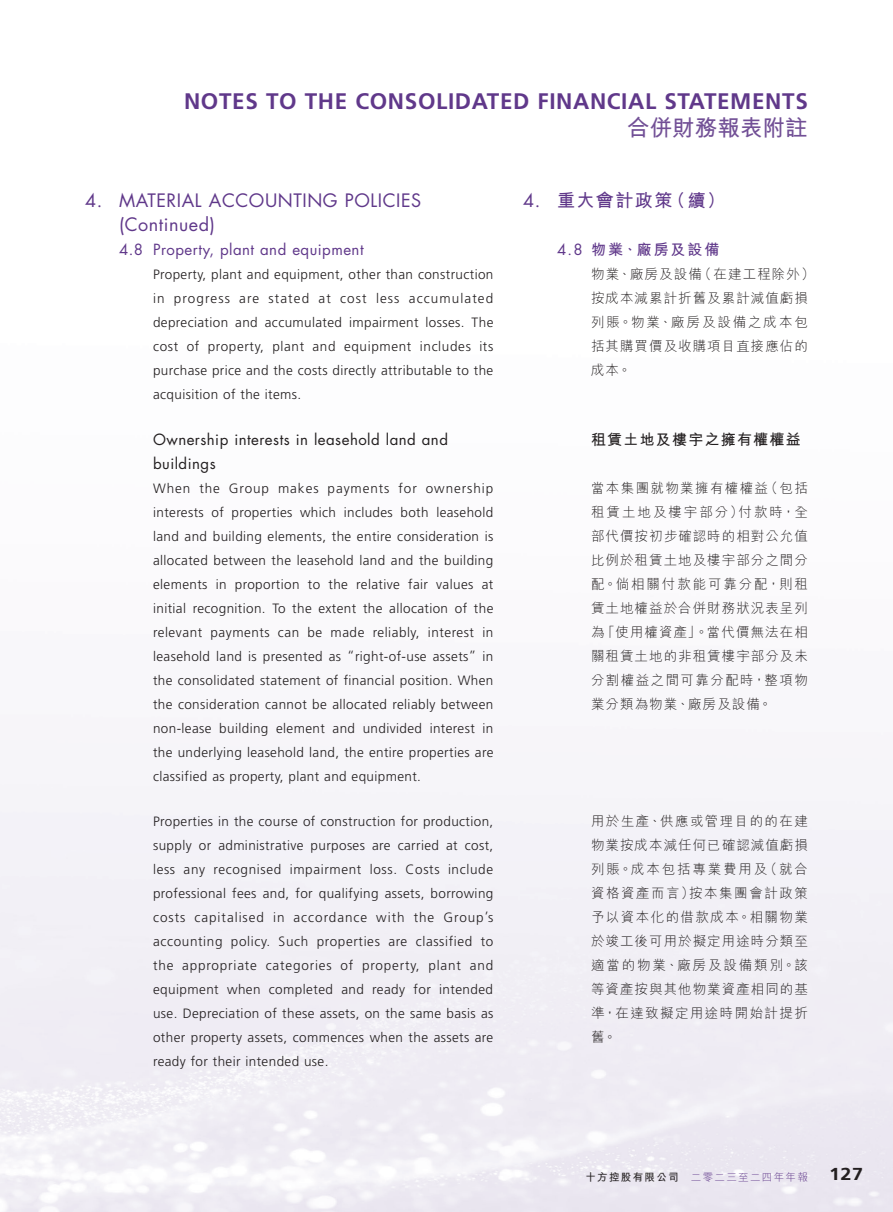
<style>
.page{position:relative;width:893px;height:1212px;background:#fff}
.page>*{position:absolute;margin:0;border:0;box-sizing:border-box;transform-origin:0 0}
.t1{font:700 22.5px "Frutiger LT Std";letter-spacing:.03em;color:#60388a}
.t2{font:700 22.5px "M Hei HK";letter-spacing:.005em;color:#725096}
.t3{font:18px/24px "Futura Std";letter-spacing:.03em;color:#60388a}
.t4{font:700 18px "M Hei HK";letter-spacing:.08em;color:#60388a}
.t5{font:15px/24px "Futura Std";letter-spacing:.03em;color:#231f20}
.t6{font:15px "Futura Std";letter-spacing:.03em;color:#60388a}
.t7{font:700 15px "M Hei HK";letter-spacing:.08em;color:#231f20}
.t8{font:700 15px "M Hei HK";letter-spacing:.13em;color:#60388a}
.t9{font:300 13.5px/24px "Frutiger LT Std";letter-spacing:.03em;color:#231f20;text-align:justify}
.t10{font:300 13.5px/24px "M Hei HK";letter-spacing:.08em;color:#231f20;text-align:justify}
.t11{font:300 10.5px "M Hei HK";letter-spacing:.13em;color:#60388a}
.s1{font-family:"Futura Std";font-weight:400}
.s2{font-weight:700;color:#231f20}
.s3{font-family:"Frutiger LT Std";font-weight:700;font-size:17.4px;color:#231f20}
</style>
<div class="page">
<h1 class="t1" style="left:184px;top:88px;width:625px">NOTES TO THE CONSOLIDATED FINANCIAL STATEMENTS</h1>
<h1 class="t2" style="left:627px;top:111px;width:182px">合併財務報表附註</h1>
<h2 class="t3" style="left:119px;top:189px;width:304px;text-indent:-34px">4. MATERIAL ACCOUNTING POLICIES (Continued)</h2>
<p class="t6" style="left:119px;top:240px;width:246px">4.8 Property, plant and equipment</p>
<p class="t9" style="left:153px;top:263px;width:342px">Property, plant and equipment, other than construction in progress are stated at cost less accumulated depreciation and accumulated impairment losses. The cost of property, plant and equipment includes its purchase price and the costs directly attributable to the acquisition of the items.</p>
<p class="t5" style="left:153px;top:427px;width:296px">Ownership interests in leasehold land and buildings</p>
<p class="t9" style="left:153px;top:476px;width:342px">When the Group makes payments for ownership interests of properties which includes both leasehold land and building elements, the entire consideration is allocated between the leasehold land and the building elements in proportion to the relative fair values at initial recognition. To the extent the allocation of the relevant payments can be made reliably, interest in leasehold land is presented as “right-of-use assets” in the consolidated statement of financial position. When the consideration cannot be allocated reliably between non-lease building element and undivided interest in the underlying leasehold land, the entire properties are classified as property, plant and equipment.</p>
<p class="t9" style="left:153px;top:810px;width:342px">Properties in the course of construction for production, supply or administrative purposes are carried at cost, less any recognised impairment loss. Costs include professional fees and, for qualifying assets, borrowing costs capitalised in accordance with the Group’s accounting policy. Such properties are classified to the appropriate categories of property, plant and equipment when completed and ready for intended use. Depreciation of these assets, on the same basis as other property assets, commences when the assets are ready for their intended use.</p>
<h2 class="t4" style="left:523px;top:188px;width:204px"><span class="s1">4.</span> 重大會計政策（續）</h2>
<p class="t8" style="left:557px;top:239px;width:164px"><span class="s1">4.8</span> 物業、廠房及設備</p>
<p class="t10" style="left:591px;top:262px;width:225px;text-align:left">物業、廠房及設備（在建工程除外）按成本減累計折舊及累計減值虧損列賬。物業、廠房及設備之成本包括其購買價及收購項目直接應佔的成本。</p>
<p class="t7" style="left:591px;top:428px;width:211px">租賃土地及樓宇之擁有權權益</p>
<p class="t10" style="left:591px;top:476px;width:218px">當本集團就物業擁有權權益（包括租賃土地及樓宇部分）付款時，全部代價按初步確認時的相對公允值比例於租賃土地及樓宇部分之間分配。倘相關付款能可靠分配，則租賃土地權益於合併財務狀況表呈列為「使用權資產」。當代價無法在相關租賃土地的非租賃樓宇部分及未分割權益之間可靠分配時，整項物業分類為物業、廠房及設備。</p>
<p class="t10" style="left:591px;top:809px;width:218px">用於生產、供應或管理目的的在建物業按成本減任何已確認減值虧損列賬。成本包括專業費用及（就合資格資產而言）按本集團會計政策予以資本化的借款成本。相關物業於竣工後可用於擬定用途時分類至適當的物業、廠房及設備類別。該等資產按與其他物業資產相同的基準，在達致擬定用途時開始計提折舊。</p>
<p class="t11" style="left:585px;top:1171px;width:279px"><span class="s2">十方控股有限公司</span> 二零二三至二四年年報 <span class="s3">127</span></p>
</div>
